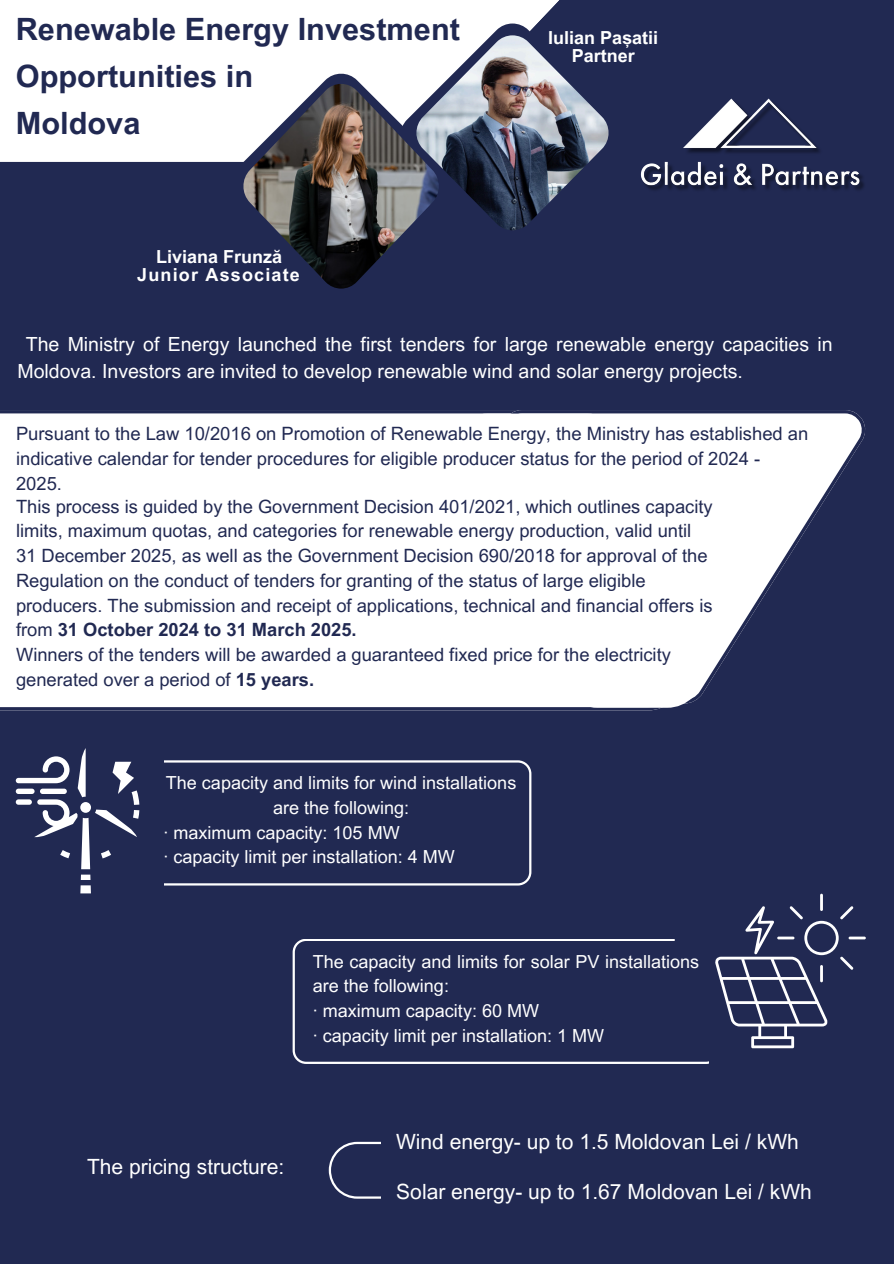
<style>
.page{position:relative;width:894px;height:1264px;background:#fff}
.page>*{position:absolute;margin:0;border:0;box-sizing:border-box;transform-origin:0 0}
.t1{font:700 30.75px/46.7px "Arial MT Pro";color:#212952}
.t2{font:21px "Arial MT Pro";color:#fff}
.t3{font:19.5px/27px "Arial MT Pro";color:#fff}
.t4{font:18.3px/24.8px "Arial MT Pro";color:#212952}
.t5{font:18px/24.8px "Arial MT Pro";color:#fff}
.t6{font:700 18px/18px "Arial MT Pro";letter-spacing:.065em;color:#fff;text-align:center}
.t7{font:700 18px/18px "Arial MT Pro";color:#fff;text-align:center}
.s1{font-weight:700}
</style>
<div class="page">
<div style="left:0;top:0;width:893px;height:1263px;background:#212952"></div>
<div style="left:0;top:0;width:553px;height:162px;background:#fff"></div>
<svg style="left:293px;top:939px;width:381px;height:124px"></svg>
<hr style="left:819px;top:893px;width:3px;height:18px;background:#fff">
<svg style="left:674px;top:906px;width:191px;height:158px"></svg>
<svg style="left:164px;top:760px;width:367px;height:125px"></svg>
<div style="left:81px;top:874px;width:9px;height:6px;background:#fff"></div>
<div style="left:80px;top:885px;width:11px;height:8px;background:#fff"></div>
<svg style="left:16px;top:748px;width:123px;height:121px"></svg>
<div style="left:0;top:410px;width:683px;height:300px;background:#fff"></div>
<svg style="left:501px;top:410px;width:364px;height:293px"></svg>
<div style="left:561px;top:590px;width:142px;height:117px;background:#fff;border-radius:36px"></div>
<div style="left:451px;top:413px;width:172px;height:190px;background:#fff;border-radius:36px"></div>
<svg style="left:328px;top:1141px;width:53px;height:57px"></svg>
<svg style="left:228px;top:73px;width:133px;height:216px"></svg>
<img style="left:243px;top:84px;width:173px;height:204px">
<svg style="left:492px;top:0;width:277px;height:231px"></svg>
<img style="left:416px;top:35px;width:192px;height:195px">
<img style="left:633px;top:99px;width:231px;height:94px">
<h2 class="t1" style="left:16px;top:10px;width:445px">Renewable Energy Investment<br>Opportunities in<br>Moldova</h2>
<p class="t6" style="left:137px;top:250px;width:164px">Liviana Frunză<br>Junior Associate</p>
<p class="t7" style="left:548px;top:31px;width:112px">Iulian Pașatii<br>Partner</p>
<p class="t3" style="left:18px;top:333px;width:816px;text-indent:8px">The Ministry of Energy launched the first tenders for large renewable energy capacities in<br>Moldova. Investors are invited to develop renewable wind and solar energy projects.</p>
<p class="t4" style="left:16px;top:423px;width:793px">Pursuant to the Law 10/2016 on Promotion of Renewable Energy, the Ministry has established an indicative calendar for tender procedures for eligible producer status for the period of 2024 -<br>2025.</p>
<p class="t4" style="left:16px;top:496px;width:698px">This process is guided by the Government Decision 401/2021, which outlines capacity limits, maximum quotas, and categories for renewable energy production, valid until 31 December 2025, as well as the Government Decision 690/2018 for approval of the Regulation on the conduct of tenders for granting of the status of large eligible producers. The submission and receipt of applications, technical and financial offers is from <span class="s1">31 October 2024 to 31 March 2025.</span></p>
<p class="t4" style="left:16px;top:644px;width:656px">Winners of the tenders will be awarded a guaranteed fixed price for the electricity generated over a period of <span class="s1">15 years.</span></p>
<p class="t5" style="left:166px;top:772px;width:352px;text-align:center">The capacity and limits for wind installations are the following:</p>
<p class="t5" style="left:163px;top:822px;width:238px">· maximum capacity: 105 MW</p>
<p class="t5" style="left:163px;top:847px;width:293px">· capacity limit per installation: 4 MW</p>
<h1 class="t5" style="left:313px;top:951px;width:388px">The capacity and limits for solar PV installations are the following:</h1>
<h3 class="t5" style="left:313px;top:1000px;width:228px">· maximum capacity: 60 MW</h3>
<p class="t5" style="left:313px;top:1025px;width:293px">· capacity limit per installation: 1 MW</p>
<p class="t2" style="left:87px;top:1158px;width:199px">The pricing structure:</p>
<p class="t2" style="left:396px;top:1133px;width:404px">Wind energy- up to 1.5 Moldovan Lei / kWh</p>
<h3 class="t2" style="left:396px;top:1183px;width:417px">Solar energy- up to 1.67 Moldovan Lei / kWh</h3>
</div>
